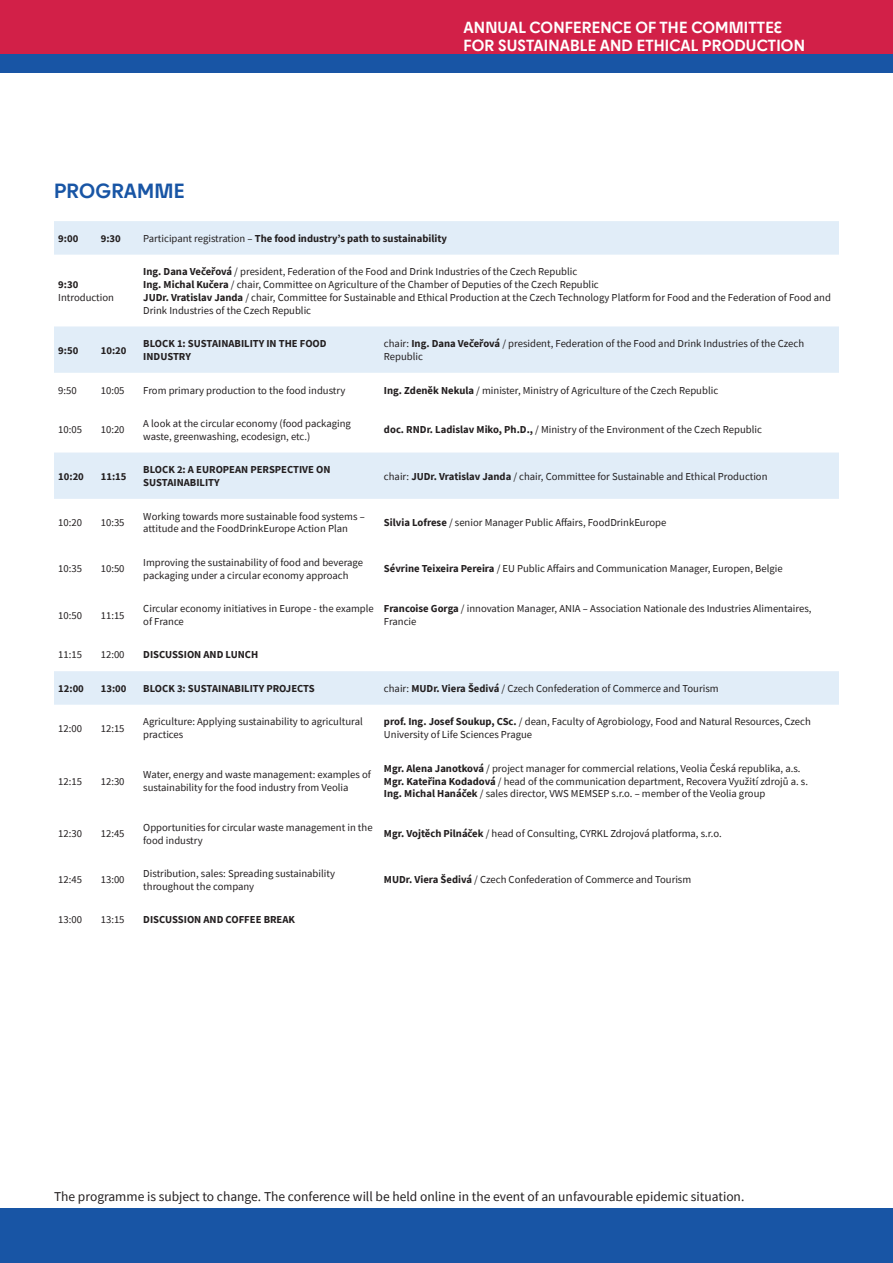
<style>
.page{position:relative;width:893px;height:1263px;background:#fff}
.page>*{position:absolute;margin:0;border:0;box-sizing:border-box;transform-origin:0 0}
.t1{font:700 19.2px "Cy";letter-spacing:.01em;color:#1855a5}
.t2{font:700 15px/18px "Cy";letter-spacing:.01em;color:#fff}
.t3{font:13.5px "Source Sans Pro";color:#231f20}
.t4{font:10.65px/12.8px "Source Sans Pro";color:#231f20}
.t5{font:700 10.65px/12.8px "Source Sans Pro";color:#231f20}
.s1{font-weight:400}
.s2{font-weight:700}
</style>
<div class="page">
<div style="left:0;top:0;width:893px;height:54px;background:#d22048"></div>
<div style="left:0;top:1209px;width:893px;height:54px;background:#1855a5"></div>
<div style="left:0;top:54px;width:893px;height:18px;background:#1855a5"></div>
<svg style="left:54px;top:221px;width:785px;height:484px"></svg>
<p class="t2" style="left:463px;top:17px;width:343px">ANNUAL CONFERENCE OF THE COMMITTEE<br>FOR SUSTAINABLE AND ETHICAL PRODUCTION</p>
<p class="t1" style="left:54px;top:176px;width:132px">PROGRAMME</p>
<p class="t5" style="left:58px;top:232px;width:22px">9:00</p>
<p class="t5" style="left:101px;top:232px;width:22px">9:30</p>
<p class="t5" style="left:143px;top:232px;width:305px"><span class="s1">Participant registration –</span> The food industry’s path to sustainability</p>
<p class="t4" style="left:58px;top:278px;width:57px"><span class="s2">9:30<br></span>Introduction</p>
<p class="t4" style="left:143px;top:265px;width:436px"><span class="s2">Ing. Dana Večeřová</span> / president, Federation of the Food and Drink Industries of the Czech Republic</p>
<p class="t4" style="left:143px;top:278px;width:457px"><span class="s2">Ing. Michal Kučera</span> / chair, Committee on Agriculture of the Chamber of Deputies of the Czech Republic</p>
<p class="t4" style="left:143px;top:291px;width:689px"><span class="s2">JUDr. Vratislav Janda</span> / chair, Committee for Sustainable and Ethical Production at the Czech Technology Platform for Food and the Federation of Food and<br>Drink Industries of the Czech Republic</p>
<p class="t5" style="left:58px;top:344px;width:22px">9:50</p>
<p class="t5" style="left:101px;top:344px;width:27px">10:20</p>
<p class="t5" style="left:143px;top:337px;width:185px">BLOCK 1: SUSTAINABILITY IN THE FOOD<br>INDUSTRY</p>
<p class="t4" style="left:384px;top:337px;width:422px">chair: <span class="s2">Ing. Dana Večeřová</span> / president, Federation of the Food and Drink Industries of the Czech<br>Republic</p>
<p class="t4" style="left:58px;top:383px;width:20px">9:50</p>
<p class="t4" style="left:101px;top:383px;width:25px">10:05</p>
<p class="t4" style="left:143px;top:383px;width:204px">From primary production to the food industry</p>
<p class="t4" style="left:384px;top:383px;width:336px"><span class="s2">Ing. Zdeněk Nekula</span> / minister, Ministry of Agriculture of the Czech Republic</p>
<p class="t4" style="left:58px;top:423px;width:25px">10:05</p>
<p class="t4" style="left:101px;top:423px;width:25px">10:20</p>
<p class="t4" style="left:143px;top:417px;width:209px">A look at the circular economy (food packaging waste, greenwashing, ecodesign, etc.)</p>
<p class="t4" style="left:384px;top:423px;width:379px"><span class="s2">doc. RNDr. Ladislav Miko, Ph.D.,</span> / Ministry of the Environment of the Czech Republic</p>
<p class="t5" style="left:58px;top:470px;width:27px">10:20</p>
<p class="t5" style="left:101px;top:470px;width:27px">11:15</p>
<p class="t5" style="left:143px;top:463px;width:189px">BLOCK 2: A EUROPEAN PERSPECTIVE ON<br>SUSTAINABILITY</p>
<p class="t4" style="left:384px;top:470px;width:385px">chair: <span class="s2">JUDr. Vratislav Janda</span> / chair, Committee for Sustainable and Ethical Production</p>
<p class="t4" style="left:58px;top:516px;width:25px">10:20</p>
<p class="t4" style="left:101px;top:516px;width:25px">10:35</p>
<p class="t4" style="left:143px;top:510px;width:223px">Working towards more sustainable food systems – attitude and the FoodDrinkEurope Action Plan</p>
<p class="t4" style="left:384px;top:516px;width:284px"><span class="s2">Silvia Lofrese</span> / senior Manager Public Affairs, FoodDrinkEurope</p>
<p class="t4" style="left:58px;top:562px;width:25px">10:35</p>
<p class="t4" style="left:101px;top:562px;width:25px">10:50</p>
<p class="t4" style="left:143px;top:556px;width:221px">Improving the sustainability of food and beverage packaging under a circular economy approach</p>
<p class="t4" style="left:384px;top:562px;width:400px"><span class="s2">Sévrine Teixeira Pereira</span> / EU Public Affairs and Communication Manager, Europen, Belgie</p>
<p class="t4" style="left:58px;top:608px;width:25px">10:50</p>
<p class="t4" style="left:101px;top:608px;width:25px">11:15</p>
<p class="t4" style="left:143px;top:602px;width:232px">Circular economy initiatives in Europe - the example of France</p>
<p class="t4" style="left:384px;top:602px;width:429px"><span class="s2">Francoise Gorga</span> / innovation Manager, ANIA – Association Nationale des Industries Alimentaires,<br>Francie</p>
<p class="t4" style="left:58px;top:648px;width:25px">11:15</p>
<p class="t4" style="left:101px;top:648px;width:25px">12:00</p>
<p class="t5" style="left:143px;top:648px;width:116px">DISCUSSION AND LUNCH</p>
<p class="t5" style="left:58px;top:682px;width:27px">12:00</p>
<p class="t5" style="left:101px;top:682px;width:27px">13:00</p>
<p class="t5" style="left:143px;top:682px;width:173px">BLOCK 3: SUSTAINABILITY PROJECTS</p>
<p class="t4" style="left:384px;top:682px;width:336px">chair: <span class="s2">MUDr. Viera Šedivá</span> / Czech Confederation of Commerce and Tourism</p>
<p class="t4" style="left:58px;top:722px;width:25px">12:00</p>
<p class="t4" style="left:101px;top:722px;width:25px">12:15</p>
<p class="t4" style="left:143px;top:715px;width:221px">Agriculture: Applying sustainability to agricultural practices</p>
<p class="t4" style="left:384px;top:715px;width:428px"><span class="s2">prof. Ing. Josef Soukup, CSc.</span> / dean, Faculty of Agrobiology, Food and Natural Resources, Czech<br>University of Life Sciences Prague</p>
<p class="t4" style="left:58px;top:774px;width:25px">12:15</p>
<p class="t4" style="left:101px;top:774px;width:25px">12:30</p>
<p class="t4" style="left:143px;top:768px;width:229px">Water, energy and waste management: examples of sustainability for the food industry from Veolia</p>
<p class="t4" style="left:384px;top:762px;width:418px"><span class="s2">Mgr. Alena Janotková</span> / project manager for commercial relations, Veolia Česká republika, a.s.</p>
<p class="t4" style="left:384px;top:774px;width:425px"><span class="s2">Mgr. Kateřina Kodadová</span> / head of the communication department, Recovera Využití zdrojů a. s.</p>
<p class="t4" style="left:384px;top:787px;width:383px"><span class="s2">Ing. Michal Hanáček</span> / sales director, VWS MEMSEP s.r.o. – member of the Veolia group</p>
<p class="t4" style="left:58px;top:827px;width:25px">12:30</p>
<p class="t4" style="left:101px;top:827px;width:25px">12:45</p>
<p class="t4" style="left:143px;top:821px;width:231px">Opportunities for circular waste management in the food industry</p>
<p class="t4" style="left:384px;top:827px;width:339px"><span class="s2">Mgr. Vojtěch Pilnáček</span> / head of Consulting, CYRKL Zdrojová platforma, s.r.o.</p>
<p class="t4" style="left:58px;top:873px;width:25px">12:45</p>
<p class="t4" style="left:101px;top:873px;width:25px">13:00</p>
<p class="t4" style="left:143px;top:867px;width:193px">Distribution, sales: Spreading sustainability throughout the company</p>
<p class="t4" style="left:384px;top:873px;width:309px"><span class="s2">MUDr. Viera Šedivá</span> / Czech Confederation of Commerce and Tourism</p>
<p class="t4" style="left:58px;top:913px;width:25px">13:00</p>
<p class="t4" style="left:101px;top:913px;width:25px">13:15</p>
<p class="t5" style="left:143px;top:913px;width:153px">DISCUSSION AND COFFEE BREAK</p>
<p class="t3" style="left:54px;top:1188px;width:692px">The programme is subject to change. The conference will be held online in the event of an unfavourable epidemic situation.</p>
</div>
